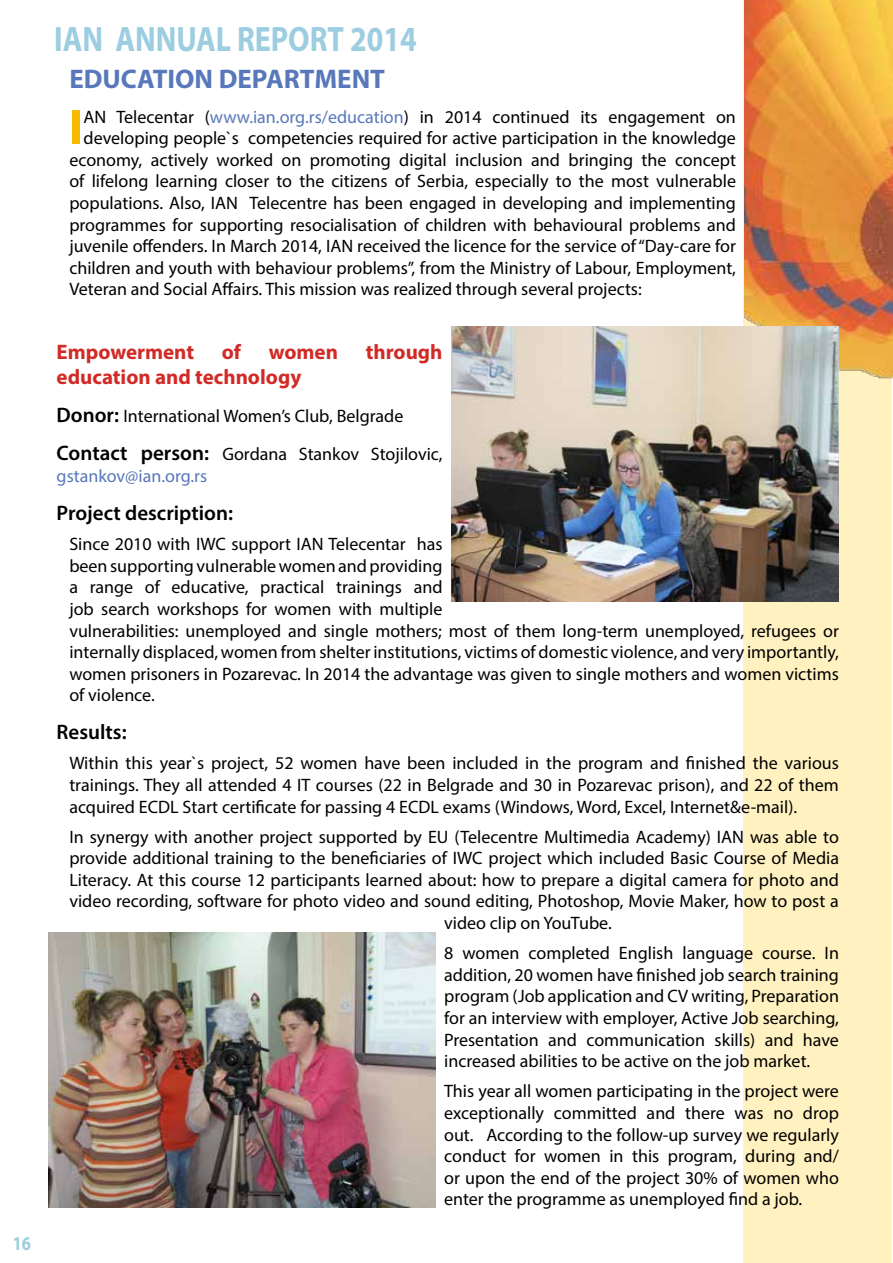
<style>
.page{position:relative;width:893px;height:1263px;background:#fff}
.page>*{position:absolute;margin:0;border:0;box-sizing:border-box;transform-origin:0 0}
.t1{font:700 50.1px "Myriad Pro";color:#f9bb00}
.t2{font:700 35.4px "Myriad Pro";color:#9ccde0;scale:.85 1}
.t3{font:700 27px "Myriad Pro";color:#5878bb}
.t4{font:700 21px "Myriad Pro";color:#d22a27}
.t5{font:600 21px "Myriad Pro";color:#000}
.t6{font:700 19.5px "Myriad Pro";color:#9ccde0;scale:.85 1}
.t7{font:18px/21.6px "Myriad Pro";color:#000;text-align:justify}
.t8{font:18px "Myriad Pro";color:#5878bb}
.s1{color:#5878bb}
.s2{font-weight:600;font-size:21px}
</style>
<div class="page">
<div style="left:743px;top:0;width:149px;height:1263px;background:#fff1c0"></div>
<img style="left:744px;top:0;width:149px;height:381px">
<img style="left:451px;top:326px;width:387px;height:276px">
<img style="left:49px;top:933px;width:387px;height:275px">
<p class="t6" style="left:13px;top:1231px;width:23px">16</p>
<h2 class="t2" style="left:54px;top:16px;width:428px">IAN ANNUAL REPORT 2014</h2>
<h3 class="t3" style="left:69px;top:62px;width:317px">EDUCATION DEPARTMENT</h3>
<h1 class="t1" style="left:69px;top:95px;width:16px">I</h1>
<p class="t7" style="left:84px;top:106px;width:654px">AN Telecentar (<span class="s1">www.ian.org.rs/education</span>) in 2014 continued its engagement on</p>
<p class="t7" style="left:84px;top:127px;width:654px">developing people`s competencies required for active participation in the knowledge</p>
<p class="t7" style="left:69px;top:149px;width:668px">economy, actively worked on promoting digital inclusion and bringing the concept</p>
<p class="t7" style="left:69px;top:170px;width:668px">of lifelong learning closer to the citizens of Serbia, especially to the most vulnerable</p>
<p class="t7" style="left:69px;top:192px;width:668px">populations. Also, IAN Telecentre has been engaged in developing and implementing</p>
<p class="t7" style="left:69px;top:214px;width:668px">programmes for supporting resocialisation of children with behavioural problems and</p>
<p class="t7" style="left:69px;top:235px;width:668px">juvenile offenders. In March 2014, IAN received the licence for the service of “Day-care for</p>
<p class="t7" style="left:69px;top:257px;width:668px">children and youth with behaviour problems”, from the Ministry of Labour, Employment,</p>
<p class="t7" style="left:69px;top:278px;width:574px">Veteran and Social Affairs. This mission was realized through several projects:</p>
<p class="t4" style="left:57px;top:338px;width:139px">Empowerment</p>
<p class="t4" style="left:222px;top:338px;width:21px">of</p>
<p class="t4" style="left:269px;top:338px;width:71px">women</p>
<p class="t4" style="left:366px;top:338px;width:78px">through</p>
<p class="t4" style="left:57px;top:364px;width:246px">education and technology</p>
<p class="t7" style="left:57px;top:397px;width:387px;line-height:38px"><span class="s2">Donor:</span> International Women’s Club, Belgrade<br><span class="s2">Contact person:</span> Gordana Stankov Stojilovic,</p>
<p class="t8" style="left:57px;top:465px;width:152px">gstankov@ian.org.rs</p>
<p class="t5" style="left:57px;top:500px;width:178px">Project description:</p>
<p class="t7" style="left:69px;top:533px;width:771px;text-align:left">Since 2010 with IWC support IAN Telecentar has<br>been supporting vulnerable women and providing<br>a range of educative, practical trainings and<br>job search workshops for women with multiple<br>vulnerabilities: unemployed and single mothers; most of them long-term unemployed, refugees or internally displaced, women from shelter institutions, victims of domestic violence, and very importantly, women prisoners in Pozarevac. In 2014 the advantage was given to single mothers and women victims of violence.</p>
<p class="t5" style="left:57px;top:719px;width:72px">Results:</p>
<p class="t7" style="left:69px;top:752px;width:771px">Within this year`s project, 52 women have been included in the program and finished the various trainings. They all attended 4 IT courses (22 in Belgrade and 30 in Pozarevac prison), and 22 of them acquired ECDL Start certificate for passing 4 ECDL exams (Windows, Word, Excel, Internet&amp;e-mail).</p>
<p class="t7" style="left:69px;top:825px;width:771px">In synergy with another project supported by EU (Telecentre Multimedia Academy) IAN was able to</p>
<p class="t7" style="left:69px;top:847px;width:771px">provide additional training to the beneficiaries of IWC project which included Basic Course of Media</p>
<p class="t7" style="left:69px;top:869px;width:771px">Literacy. At this course 12 participants learned about: how to prepare a digital camera for photo and</p>
<p class="t7" style="left:69px;top:890px;width:771px">video recording, software for photo video and sound editing, Photoshop, Movie Maker, how to post a</p>
<p class="t7" style="left:444px;top:912px;width:169px">video clip on YouTube.</p>
<p class="t7" style="left:444px;top:942px;width:396px">8 women completed English language course. In addition, 20 women have finished job search training program (Job application and CV writing, Preparation for an interview with employer, Active Job searching, Presentation and communication skills) and have increased abilities to be active on the job market.</p>
<p class="t7" style="left:444px;top:1080px;width:396px">This year all women participating in the project were exceptionally committed and there was no drop out. According to the follow-up survey we regularly conduct for women in this program, during and/ or upon the end of the project 30% of women who enter the programme as unemployed find a job.</p>
</div>
